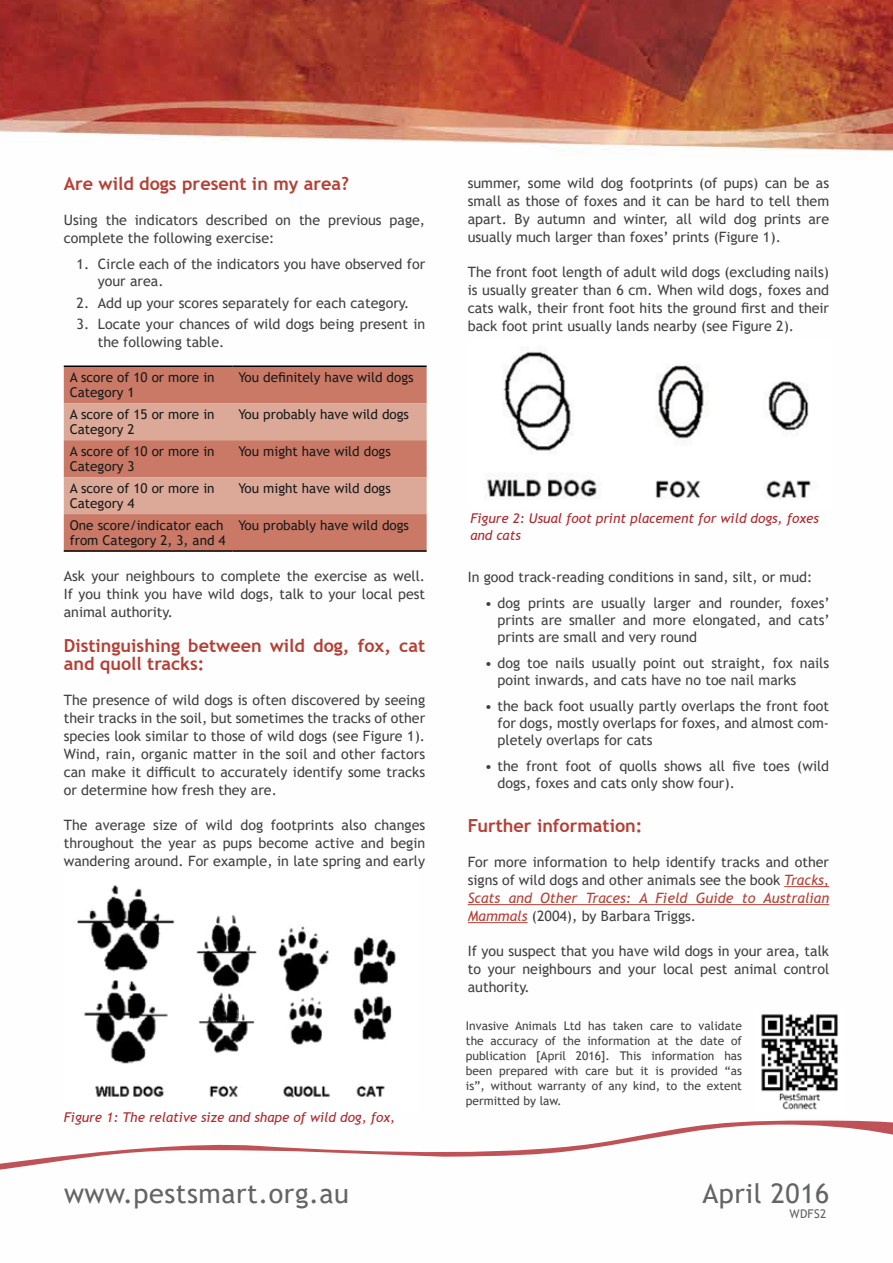
<style>
.page{position:relative;width:893px;height:1263px;background:#fff}
.page>*{position:absolute;margin:0;border:0;box-sizing:border-box;transform-origin:0 0}
.t1{font:27px "Trebuchet MS";letter-spacing:.02em;color:#636466}
.t2{font:700 18px/18px "Trebuchet MS";color:#b63f35}
.t3{font:14.25px/18px "Trebuchet MS";color:#414042;text-align:justify}
.t4{font:13.5px/15px "Trebuchet MS";color:#1a1a1a}
.t5{font:italic 13.5px/16.2px "Trebuchet MS";color:#b0272c}
.t6{font:12px/15px "Trebuchet MS";color:#414042;text-align:justify}
.t7{font:12px "Trebuchet MS";letter-spacing:.02em;color:#636466}
.s1{font-style:italic;color:#b63f35}
</style>
<div class="page">
<img style="left:0;top:0;width:893px;height:924px">
<img style="left:466px;top:342px;width:366px;height:165px">
<div style="left:64px;top:367px;width:363px;height:183px;background:#c97965"></div>
<svg style="left:64px;top:403px;width:363px;height:111px;background:#d59987"></svg>
<hr style="left:64px;top:365px;width:168px;height:2px;background:#000">
<hr style="left:232px;top:365px;width:195px;height:2px;background:#000">
<hr style="left:64px;top:550px;width:168px;height:2px;background:#000">
<hr style="left:232px;top:550px;width:195px;height:2px;background:#000">
<hr style="left:784px;top:886px;width:45px;height:1px;background:#b63f35">
<hr style="left:468px;top:904px;width:361px;height:1px;background:#b63f35">
<hr style="left:468px;top:922px;width:60px;height:1px;background:#b63f35">
<img style="left:64px;top:872px;width:354px;height:226px">
<img style="left:761px;top:1014px;width:77px;height:96px">
<svg style="left:0;top:1120px;width:893px;height:50px"></svg>
<p class="t2" style="left:64px;top:175px;width:287px">Are wild dogs present in my area?</p>
<p class="t3" style="left:64px;top:211px;width:363px">Using the indicators described on the previous page, complete the following exercise:</p>
<p class="t3" style="left:98px;top:255px;width:329px;line-height:17.2px;text-indent:-21px">1. Circle each of the indicators you have observed for your area.</p>
<p class="t3" style="left:77px;top:294px;width:334px">2. Add up your scores separately for each category.</p>
<p class="t3" style="left:98px;top:316px;width:329px;line-height:17.2px;text-indent:-21px">3. Locate your chances of wild dogs being present in the following table.</p>
<p class="t4" style="left:70px;top:370px;width:146px">A score of 10 or more in<br>Category 1</p>
<p class="t4" style="left:238px;top:370px;width:177px">You definitely have wild dogs</p>
<p class="t4" style="left:70px;top:407px;width:146px">A score of 15 or more in<br>Category 2</p>
<p class="t4" style="left:238px;top:407px;width:172px">You probably have wild dogs</p>
<p class="t4" style="left:70px;top:444px;width:146px">A score of 10 or more in<br>Category 3</p>
<p class="t4" style="left:238px;top:444px;width:154px">You might have wild dogs</p>
<p class="t4" style="left:70px;top:481px;width:146px">A score of 10 or more in<br>Category 4</p>
<p class="t4" style="left:238px;top:481px;width:154px">You might have wild dogs</p>
<p class="t4" style="left:70px;top:518px;width:157px">One score/indicator each from Category 2, 3, and 4</p>
<p class="t4" style="left:238px;top:518px;width:172px">You probably have wild dogs</p>
<p class="t3" style="left:64px;top:567px;width:363px">Ask your neighbours to complete the exercise as well.<br>If you think you have wild dogs, talk to your local pest animal authority.</p>
<p class="t2" style="left:64px;top:636px;width:363px">Distinguishing between wild dog, fox, cat and quoll tracks:</p>
<p class="t3" style="left:64px;top:691px;width:363px">The presence of wild dogs is often discovered by seeing their tracks in the soil, but sometimes the tracks of other species look similar to those of wild dogs (see Figure 1).<br>Wind, rain, organic matter in the soil and other factors can make it difficult to accurately identify some tracks or determine how fresh they are.</p>
<p class="t3" style="left:64px;top:816px;width:363px">The average size of wild dog footprints also changes throughout the year as pups become active and begin wandering around. For example, in late spring and early</p>
<p class="t5" style="left:64px;top:1109px;width:333px">Figure 1: The relative size and shape of wild dog, fox,</p>
<p class="t3" style="left:468px;top:174px;width:363px">summer, some wild dog footprints (of pups) can be as small as those of foxes and it can be hard to tell them apart. By autumn and winter, all wild dog prints are usually much larger than foxes’ prints (Figure 1).</p>
<p class="t3" style="left:468px;top:263px;width:363px">The front foot length of adult wild dogs (excluding nails) is usually greater than 6 cm. When wild dogs, foxes and cats walk, their front foot hits the ground first and their back foot print usually lands nearby (see Figure 2).</p>
<p class="t5" style="left:470px;top:510px;width:350px">Figure 2: Usual foot print placement for wild dogs, foxes and cats</p>
<p class="t3" style="left:468px;top:568px;width:346px">In good track-reading conditions in sand, silt, or mud:</p>
<p class="t3" style="left:497px;top:594px;width:334px;line-height:17.2px;text-indent:-13px">• dog prints are usually larger and rounder, foxes’ prints are smaller and more elongated, and cats’ prints are small and very round</p>
<p class="t3" style="left:497px;top:654px;width:333px;line-height:17.2px;text-indent:-13px">• dog toe nails usually point out straight, fox nails point inwards, and cats have no toe nail marks</p>
<p class="t3" style="left:497px;top:697px;width:333px;line-height:17.2px;text-indent:-13px">• the back foot usually partly overlaps the front foot for dogs, mostly overlaps for foxes, and almost com&shy;pletely overlaps for cats</p>
<p class="t3" style="left:497px;top:757px;width:333px;line-height:17.2px;text-indent:-13px">• the front foot of quolls shows all five toes (wild dogs, foxes and cats only show four).</p>
<p class="t2" style="left:468px;top:816px;width:176px">Further information:</p>
<p class="t3" style="left:468px;top:853px;width:363px">For more information to help identify tracks and other signs of wild dogs and other animals see the book <span class="s1">Tracks, Scats and Other Traces: A Field Guide to Australian Mammals</span> (2004), by Barbara Triggs.</p>
<p class="t3" style="left:468px;top:942px;width:363px">If you suspect that you have wild dogs in your area, talk to your neighbours and your local pest animal control authority.</p>
<p class="t6" style="left:466px;top:1018px;width:278px">Invasive Animals Ltd has taken care to validate the accuracy of the information at the date of publication [April 2016]. This information has been prepared with care but it is provided “as is”, without warranty of any kind, to the extent permitted by law.</p>
<h1 class="t1" style="left:64px;top:1177px;width:286px">www.pestsmart.org.au</h1>
<h1 class="t1" style="left:702px;top:1177px;width:128px">April 2016</h1>
<p class="t7" style="left:789px;top:1206px;width:38px">WDFS2</p>
</div>
